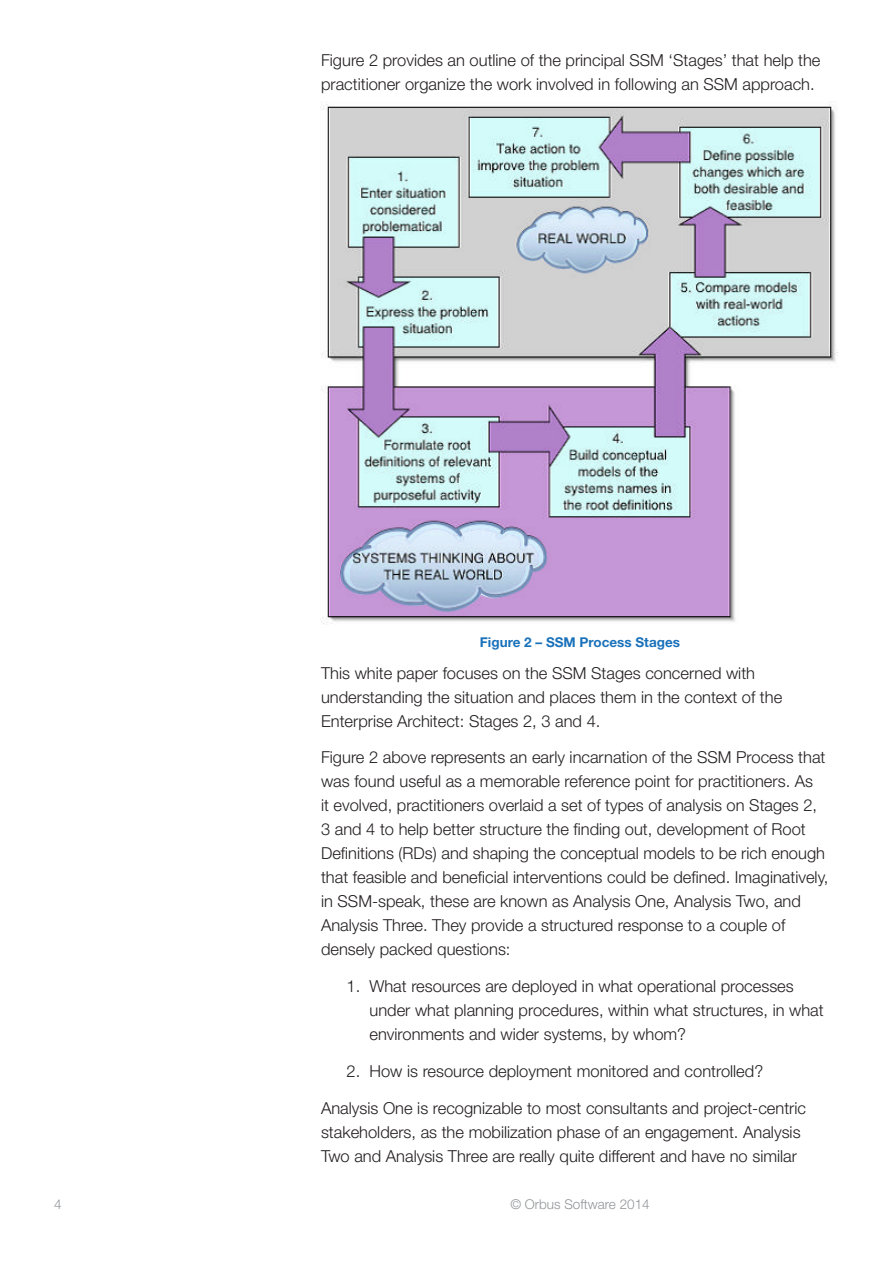
<style>
.page{position:relative;width:893px;height:1263px;background:#fff}
.page>*{position:absolute;margin:0;border:0;box-sizing:border-box;transform-origin:0 0}
.t1{font:300 16.5px/24px "Helvetica Neue LT Std";color:#231f20}
.t2{font:700 13.5px "Helvetica Neue LT Std";color:#1971ba}
.t3{font:300 13.5px "Helvetica Neue LT Std";color:#939598}
</style>
<div class="page">
<img style="left:321px;top:101px;width:517px;height:524px">
<p class="t1" style="left:321px;top:48px;width:501px">Figure 2 provides an outline of the principal SSM ‘Stages’ that help the practitioner organize the work involved in following an SSM approach.</p>
<p class="t2" style="left:480px;top:634px;width:202px">Figure 2 – SSM Process Stages</p>
<p class="t1" style="left:321px;top:660px;width:463px">This white paper focuses on the SSM Stages concerned with understanding the situation and places them in the context of the<br>Enterprise Architect: Stages 2, 3 and 4.</p>
<p class="t1" style="left:321px;top:745px;width:509px">Figure 2 above represents an early incarnation of the SSM Process that was found useful as a memorable reference point for practitioners. As<br>it evolved, practitioners overlaid a set of types of analysis on Stages 2, 3 and 4 to help better structure the finding out, development of Root Definitions (RDs) and shaping the conceptual models to be rich enough that feasible and beneficial interventions could be defined. Imaginatively, in SSM-speak, these are known as Analysis One, Analysis Two, and Analysis Three. They provide a structured response to a couple of densely packed questions:</p>
<p class="t1" style="left:369px;top:974px;width:456px;text-indent:-23px">1. What resources are deployed in what operational processes under what planning procedures, within what structures, in what environments and wider systems, by whom?</p>
<p class="t1" style="left:347px;top:1059px;width:418px">2. How is resource deployment monitored and controlled?</p>
<p class="t1" style="left:321px;top:1095px;width:487px">Analysis One is recognizable to most consultants and project-centric stakeholders, as the mobilization phase of an engagement. Analysis<br>Two and Analysis Three are really quite different and have no similar</p>
<p class="t3" style="left:54px;top:1196px;width:9px">4</p>
<p class="t3" style="left:510px;top:1196px;width:141px">© Orbus Software 2014</p>
</div>
